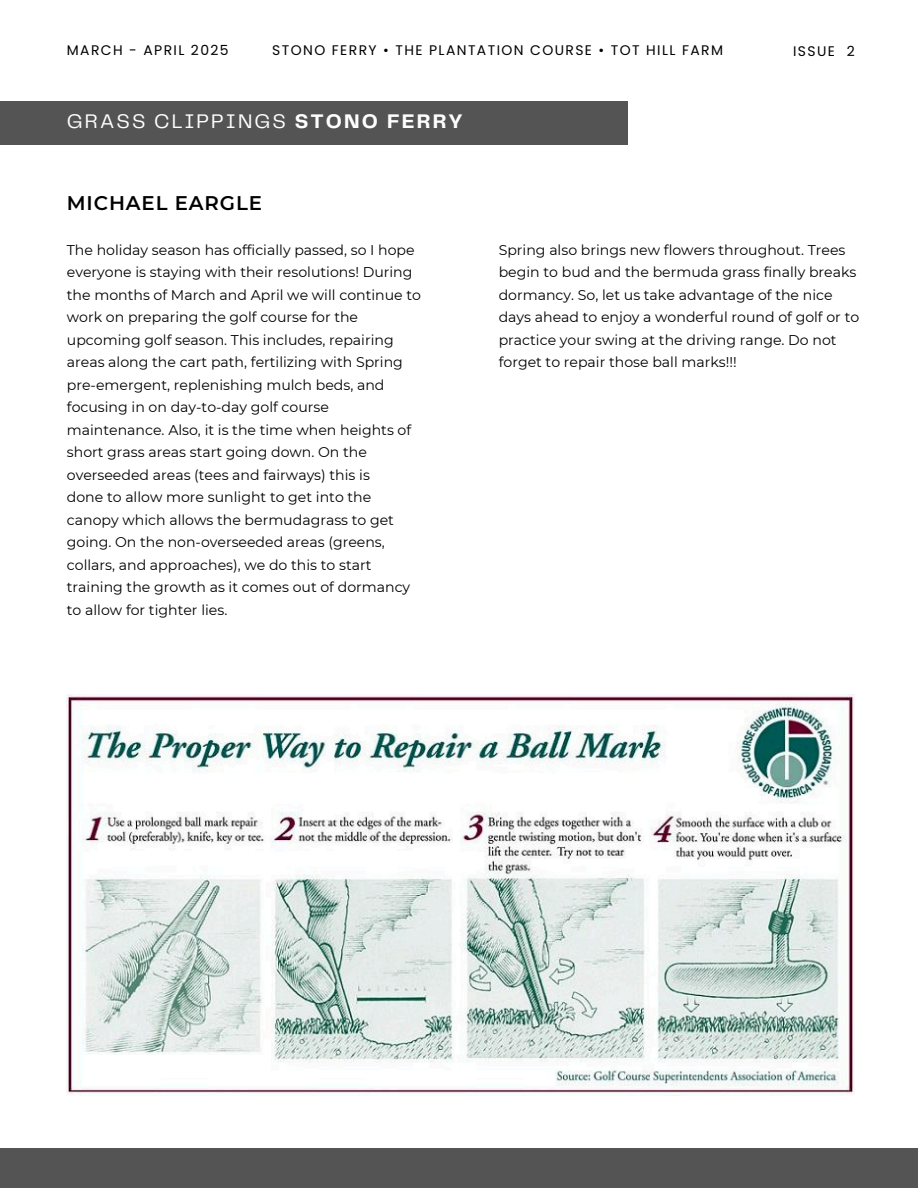
<style>
.page{position:relative;width:918px;height:1188px;background:#fff}
.page>*{position:absolute;margin:0;border:0;box-sizing:border-box;transform-origin:0 0}
.t1{font:20.4px "Telegraf";letter-spacing:.1em;color:#fff}
.t2{font:600 19.8px "Montserrat";letter-spacing:.045em;color:#000}
.t3{font:14.1px/22.5px "Montserrat";color:#000}
.t4{font:13.95px "Poppins";letter-spacing:.1em;color:#000}
.s1{font-weight:700}
</style>
<div class="page">
<div style="left:0;top:101px;width:628px;height:44px;background:#545454"></div>
<div style="left:0;top:1149px;width:918px;height:39px;background:#545454"></div>
<img style="left:67px;top:694px;width:787px;height:402px">
<p class="t4" style="left:67px;top:40px;width:163px">MARCH - APRIL 2025</p>
<p class="t4" style="left:793px;top:41px;width:63px">ISSUE 2</p>
<p class="t4" style="left:272px;top:40px;width:452px">STONO FERRY • THE PLANTATION COURSE • TOT HILL FARM</p>
<h3 class="t1" style="left:67px;top:112px;width:398px">GRASS CLIPPINGS <span class="s1">STONO FERRY</span></h3>
<p class="t2" style="left:67px;top:191px;width:197px">MICHAEL EARGLE</p>
<h3 class="t3" style="left:67px;top:238px;width:356px">The holiday season has officially passed, so I hope everyone is staying with their resolutions! During the months of March and April we will continue to work on preparing the golf course for the upcoming golf season. This includes, repairing areas along the cart path, fertilizing with Spring pre-emergent, replenishing mulch beds, and</h3>
<h3 class="t3" style="left:67px;top:396px;width:346px">focusing in on day-to-day golf course maintenance. Also, it is the time when heights of</h3>
<h2 class="t3" style="left:67px;top:441px;width:305px">short grass areas start going down. On the overseeded areas (tees and fairways) this is</h2>
<h1 class="t3" style="left:67px;top:486px;width:329px">done to allow more sunlight to get into the canopy which allows the bermudagrass to get</h1>
<p class="t3" style="left:67px;top:531px;width:319px">going. On the non-overseeded areas (greens, collars, and approaches), we do this to start</p>
<p class="t3" style="left:67px;top:576px;width:345px">training the growth as it comes out of dormancy to allow for tighter lies.</p>
<p class="t3" style="left:499px;top:238px;width:362px">Spring also brings new flowers throughout. Trees begin to bud and the bermuda grass finally breaks dormancy. So, let us take advantage of the nice days ahead to enjoy a wonderful round of golf or to practice your swing at the driving range. Do not</p>
<p class="t3" style="left:499px;top:351px;width:240px">forget to repair those ball marks!!!</p>
</div>
